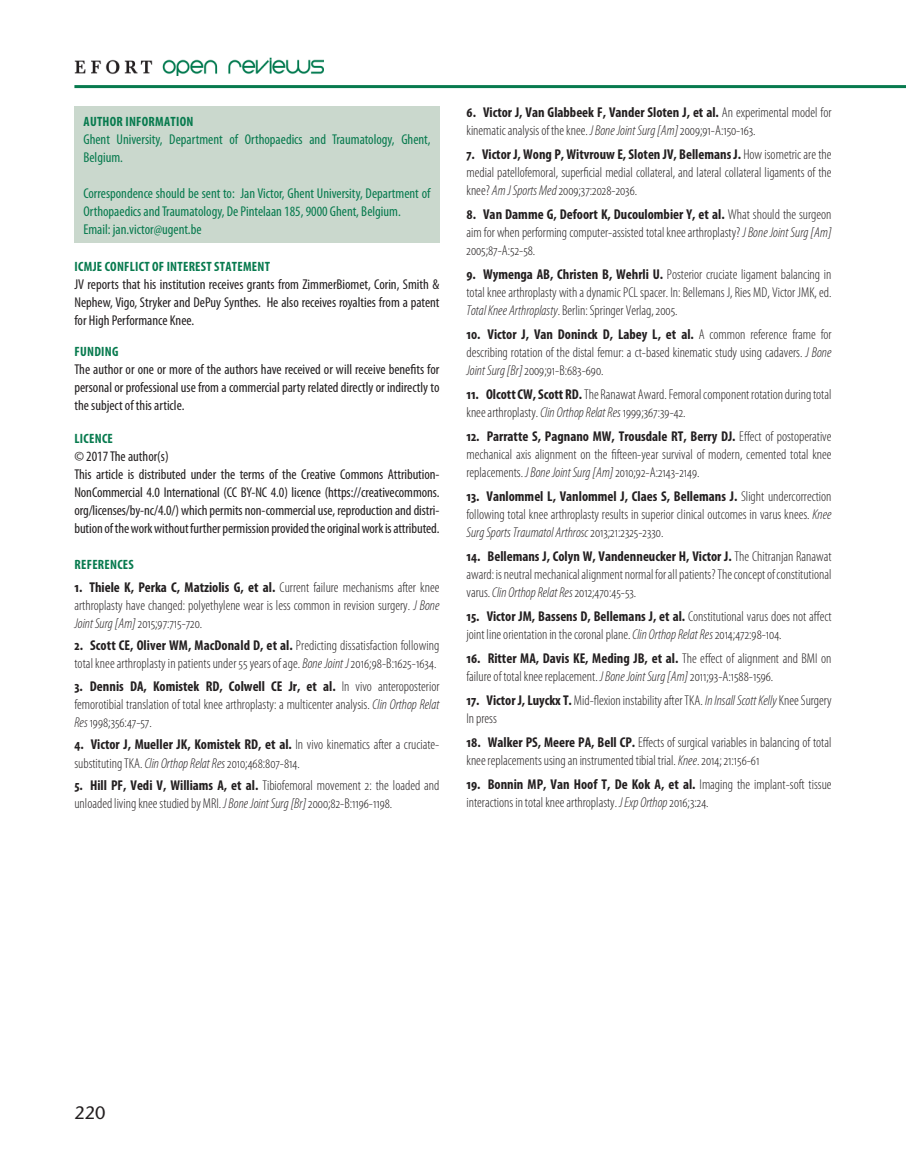
<style>
.page{position:relative;width:906px;height:1170px;background:#fff}
.page>*{position:absolute;margin:0;border:0;box-sizing:border-box;transform-origin:0 0}
.t1{font:500 18px "Stone Sans ITC Pro";color:#231f20}
.t2{font:300 condensed 14.25px/18px "Myriad Pro";color:#231f20}
.t3{font:condensed 14.25px/18px "Myriad Pro";letter-spacing:-.005em;color:#231f20;text-align:justify}
.t4{font:condensed 14.25px/18px "Myriad Pro";color:#077a4e}
.t5{font:700 condensed 13.5px "Myriad Pro";letter-spacing:.02em;color:#077a4e}
.s1{font-weight:700}
.s2{font-style:italic}
</style>
<div class="page">
<img style="left:74px;top:57px;width:250px;height:19px">
<hr style="left:74px;top:85px;width:832px;height:3px;background:#077a4e">
<div style="left:74px;top:106px;width:365px;height:136px;background:#cad8cd"></div>
<p class="t5" style="left:84px;top:112px;width:111px">Author Information</p>
<p class="t4" style="left:83px;top:130px;width:348px">Ghent University, Department of Orthopaedics and Traumatology, Ghent,<br>Belgium.</p>
<p class="t4" style="left:83px;top:184px;width:348px">Correspondence should be sent to: Jan Victor, Ghent University, Department of<br>Orthopaedics and Traumatology, De Pintelaan 185, 9000 Ghent, Belgium.<br>Email: jan.victor@ugent.be</p>
<p class="t5" style="left:75px;top:258px;width:197px">ICMJE Conflict of interest statement</p>
<p class="t3" style="left:74px;top:275px;width:366px">JV reports that his institution receives grants from ZimmerBiomet, Corin, Smith &amp; Nephew, Vigo, Stryker and DePuy Synthes. He also receives royalties from a patent for High Performance Knee.</p>
<p class="t5" style="left:75px;top:343px;width:45px">Funding</p>
<p class="t3" style="left:74px;top:360px;width:366px">The author or one or more of the authors have received or will receive benefits for personal or professional use from a commercial party related directly or indirectly to the subject of this article.</p>
<p class="t5" style="left:75px;top:430px;width:34px">Licence</p>
<p class="t3" style="left:74px;top:447px;width:366px;text-align:left">© 2017 The author(s)<br>This article is distributed under the terms of the Creative Commons Attribution-NonCommercial 4.0 International (CC BY-NC 4.0) licence (https://creativecommons. org/licenses/by-nc/4.0/) which permits non-commercial use, reproduction and distri&shy;bution of the work without further permission provided the original work is attributed.</p>
<p class="t5" style="left:75px;top:556px;width:61px">References</p>
<p class="t2" style="left:74px;top:578px;width:366px;text-align:justify"><span class="s1">1. Thiele K, Perka C, Matziolis G, et al.</span> Current failure mechanisms after knee arthroplasty have changed: polyethylene wear is less common in revision surgery. <span class="s2">J Bone Joint Surg [Am]</span> 2015;97:715-720.</p>
<p class="t2" style="left:74px;top:637px;width:366px"><span class="s1">2. Scott CE, Oliver WM, MacDonald D, et al.</span> Predicting dissatisfaction following total knee arthroplasty in patients under 55 years of age. <span class="s2">Bone Joint J</span> 2016;98-B:1625-1634.</p>
<p class="t2" style="left:74px;top:677px;width:366px;text-align:justify"><span class="s1">3. Dennis DA, Komistek RD, Colwell CE Jr, et al.</span> In vivo anteroposterior femorotibial translation of total knee arthroplasty: a multicenter analysis. <span class="s2">Clin Orthop Relat Res</span> 1998;356:47-57.</p>
<p class="t2" style="left:74px;top:736px;width:366px"><span class="s1">4. Victor J, Mueller JK, Komistek RD, et al.</span> In vivo kinematics after a cruciate&shy;substituting TKA. <span class="s2">Clin Orthop Relat Res</span> 2010;468:807-814.</p>
<p class="t2" style="left:74px;top:776px;width:366px"><span class="s1">5. Hill PF, Vedi V, Williams A, et al.</span> Tibiofemoral movement 2: the loaded and unloaded living knee studied by MRI. <span class="s2">J Bone Joint Surg [Br]</span> 2000;82-B:1196-1198.</p>
<p class="t2" style="left:466px;top:104px;width:366px"><span class="s1">6. Victor J, Van Glabbeek F, Vander Sloten J, et al.</span> An experimental model for kinematic analysis of the knee. <span class="s2">J Bone Joint Surg [Am]</span> 2009;91-A:150-163.</p>
<p class="t2" style="left:466px;top:146px;width:366px;text-align:justify"><span class="s1">7. Victor J, Wong P, Witvrouw E, Sloten JV, Bellemans J.</span> How isometric are the medial patellofemoral, superficial medial collateral, and lateral collateral ligaments of the knee? <span class="s2">Am J Sports Med</span> 2009;37:2028-2036.</p>
<p class="t2" style="left:466px;top:206px;width:366px;text-align:justify"><span class="s1">8. Van Damme G, Defoort K, Ducoulombier Y, et al.</span> What should the surgeon aim for when performing computer-assisted total knee arthroplasty? <span class="s2">J Bone Joint Surg [Am] </span>2005;87-A:52-58.</p>
<p class="t2" style="left:466px;top:266px;width:367px;text-align:justify"><span class="s1">9. Wymenga AB, Christen B, Wehrli U.</span> Posterior cruciate ligament balancing in total knee arthroplasty with a dynamic PCL spacer. In: Bellemans J, Ries MD, Victor JMK, ed.<br><span class="s2">Total Knee Arthroplasty</span>. Berlin: Springer Verlag, 2005.</p>
<p class="t2" style="left:466px;top:326px;width:366px;text-align:justify"><span class="s1">10. Victor J, Van Doninck D, Labey L, et al.</span> A common reference frame for describing rotation of the distal femur: a ct-based kinematic study using cadavers. <span class="s2">J Bone Joint Surg [Br]</span> 2009;91-B:683-690.</p>
<p class="t2" style="left:466px;top:386px;width:366px"><span class="s1">11. Olcott CW, Scott RD.</span> The Ranawat Award. Femoral component rotation during total knee arthroplasty. <span class="s2">Clin Orthop Relat Res</span> 1999;367:39-42.</p>
<p class="t2" style="left:466px;top:428px;width:366px;text-align:justify"><span class="s1">12. Parratte S, Pagnano MW, Trousdale RT, Berry DJ.</span> Effect of postoperative mechanical axis alignment on the fifteen-year survival of modern, cemented total knee replacements. <span class="s2">J Bone Joint Surg [Am]</span> 2010;92-A:2143-2149.</p>
<p class="t2" style="left:466px;top:488px;width:366px;text-align:justify"><span class="s1">13. Vanlommel L, Vanlommel J, Claes S, Bellemans J.</span> Slight undercorrection following total knee arthroplasty results in superior clinical outcomes in varus knees. <span class="s2">Knee Surg Sports Traumatol Arthrosc</span> 2013;21:2325-2330.</p>
<p class="t2" style="left:466px;top:548px;width:366px;text-align:justify"><span class="s1">14. Bellemans J, Colyn W, Vandenneucker H, Victor J.</span> The Chitranjan Ranawat award: is neutral mechanical alignment normal for all patients? The concept of constitutional varus. <span class="s2">Clin Orthop Relat Res</span> 2012;470:45-53.</p>
<p class="t2" style="left:466px;top:608px;width:366px"><span class="s1">15. Victor JM, Bassens D, Bellemans J, et al.</span> Constitutional varus does not affect joint line orientation in the coronal plane. <span class="s2">Clin Orthop Relat Res</span> 2014;472:98-104.</p>
<p class="t2" style="left:466px;top:650px;width:366px"><span class="s1">16. Ritter MA, Davis KE, Meding JB, et al.</span> The effect of alignment and BMI on failure of total knee replacement. <span class="s2">J Bone Joint Surg [Am]</span> 2011;93-A:1588-1596.</p>
<p class="t2" style="left:466px;top:692px;width:366px"><span class="s1">17. Victor J, Luyckx T.</span> Mid-flexion instability after TKA. <span class="s2">In Insall Scott Kelly</span> Knee Surgery<br>In press</p>
<p class="t2" style="left:466px;top:734px;width:366px"><span class="s1">18. Walker PS, Meere PA, Bell CP.</span> Effects of surgical variables in balancing of total knee replacements using an instrumented tibial trial. <span class="s2">Knee</span>. 2014; 21:156-61</p>
<p class="t2" style="left:466px;top:776px;width:366px"><span class="s1">19. Bonnin MP, Van Hoof T, De Kok A, et al.</span> Imaging the implant-soft tissue interactions in total knee arthroplasty. <span class="s2">J Exp Orthop</span> 2016;3:24.</p>
<p class="t1" style="left:74px;top:1101px;width:32px">220</p>
</div>
